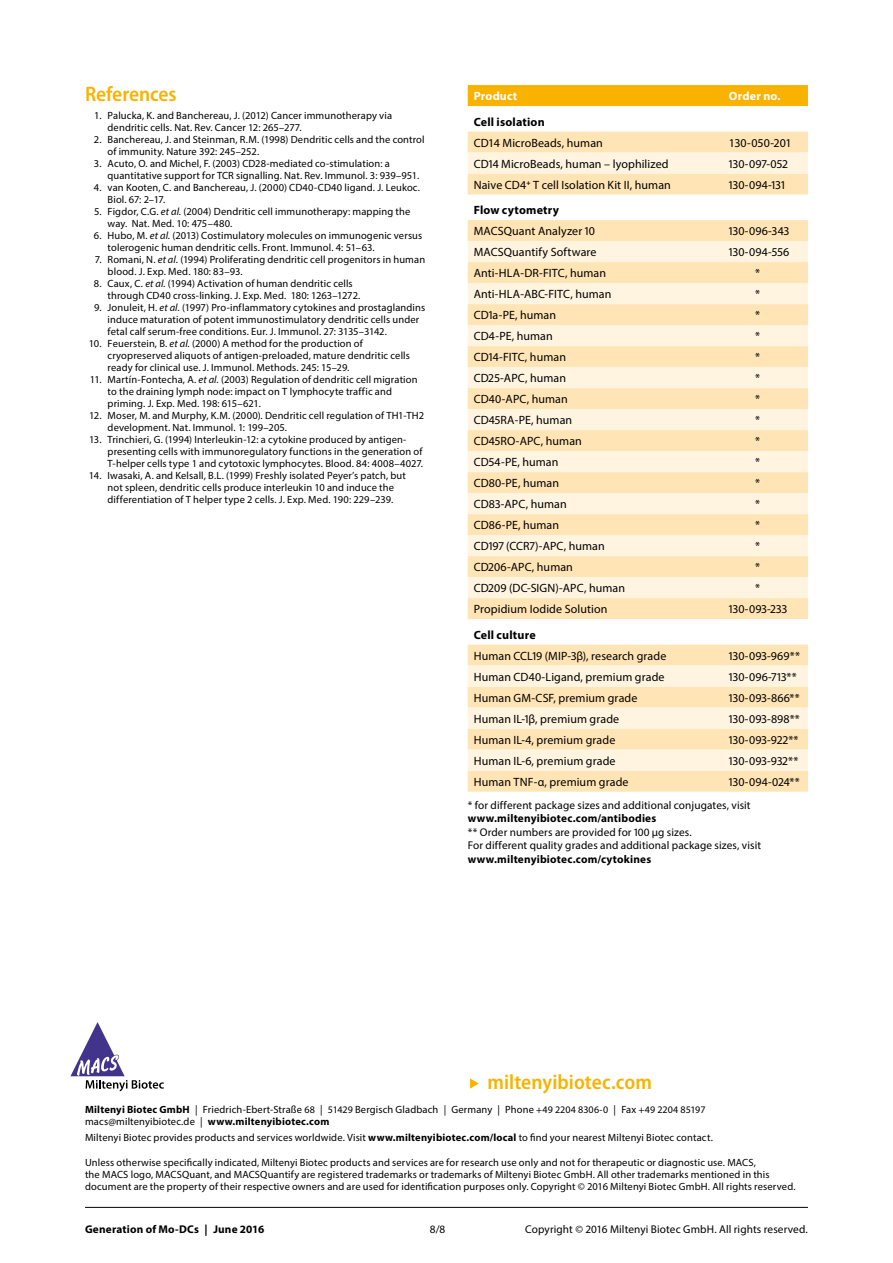
<style>
.page{position:relative;width:893px;height:1263px;background:#fff}
.page>*{position:absolute;margin:0;border:0;box-sizing:border-box;transform-origin:0 0}
.t1{font:600 semi-condensed 21px "Myriad Pro";color:#f9b200}
.t2{font:12px "Myriad Pro";letter-spacing:.005em;color:#000}
.t3{font:700 12px "Myriad Pro";letter-spacing:.015em;color:#000}
.t4{font:700 12px "Myriad Pro";letter-spacing:.015em;color:#fff}
.t5{font:11.25px/13.5px "Myriad Pro";letter-spacing:.01em;color:#000}
.t6{font:700 11.25px "Myriad Pro";letter-spacing:.015em;color:#000}
.t7{font:10.5px/12px "Myriad Pro";letter-spacing:.01em;color:#000}
.s1{font-style:italic}
.s2{font-weight:700}
.s3{font-size:10.05px}
</style>
<div class="page">
<div style="left:468px;top:85px;width:340px;height:21px;background:#f9b200"></div>
<div style="left:468px;top:132px;width:340px;height:660px;background:#ffe4b5"></div>
<svg style="left:468px;top:153px;width:340px;height:618px;background:#ffedce"></svg>
<svg style="left:470px;top:1078px;width:9px;height:11px"></svg>
<hr style="left:85px;top:1207px;width:723px;height:1px;background:#000">
<svg style="left:70px;top:1022px;width:94px;height:69px"></svg>
<h1 class="t1" style="left:85px;top:82px;width:93px">References</h1>
<p class="t7" style="left:108px;top:109px;width:286px;text-indent:-13px">1. Palucka, K. and Banchereau, J. (2012) Cancer immunotherapy via dendritic cells. Nat. Rev. Cancer 12: 265–277.</p>
<p class="t7" style="left:108px;top:133px;width:319px;text-indent:-14px">2. Banchereau, J. and Steinman, R.M. (1998) Dendritic cells and the control of immunity. Nature 392: 245–252.</p>
<p class="t7" style="left:108px;top:157px;width:313px;text-indent:-14px">3. Acuto, O. and Michel, F. (2003) CD28-mediated co-stimulation: a quantitative support for TCR signalling. Nat. Rev. Immunol. 3: 939–951.</p>
<p class="t7" style="left:108px;top:181px;width:314px;text-indent:-14px">4. van Kooten, C. and Banchereau, J. (2000) CD40-CD40 ligand. J. Leukoc.<br>Biol. 67: 2–17.</p>
<p class="t7" style="left:108px;top:205px;width:304px;text-indent:-14px">5. Figdor, C.G. <span class="s1">et al.</span> (2004) Dendritic cell immunotherapy: mapping the way. Nat. Med. 10: 475–480.</p>
<p class="t7" style="left:108px;top:229px;width:316px;text-indent:-14px">6. Hubo, M. <span class="s1">et al.</span> (2013) Costimulatory molecules on immunogenic versus tolerogenic human dendritic cells. Front. Immunol. 4: 51–63.</p>
<p class="t7" style="left:108px;top:254px;width:319px;text-indent:-13px">7. Romani, N. <span class="s1">et al.</span> (1994) Proliferating dendritic cell progenitors in human blood. J. Exp. Med. 180: 83–93.</p>
<p class="t7" style="left:108px;top:278px;width:254px;text-indent:-14px">8. Caux, C. <span class="s1">et al.</span> (1994) Activation of human dendritic cells through CD40 cross-linking. J. Exp. Med. 180: 1263–1272.</p>
<p class="t7" style="left:108px;top:302px;width:319px;text-indent:-13px">9. Jonuleit, H. <span class="s1">et al.</span> (1997) Pro-inflammatory cytokines and prostaglandins induce maturation of potent immunostimulatory dendritic cells under fetal calf serum-free conditions. Eur. J. Immunol. 27: 3135–3142.</p>
<p class="t7" style="left:108px;top:338px;width:304px;text-indent:-19px">10. Feuerstein, B. <span class="s1">et al.</span> (2000) A method for the production of cryopreserved aliquots of antigen-preloaded, mature dendritic cells ready for clinical use. J. Immunol. Methods. 245: 15–29.</p>
<p class="t7" style="left:108px;top:374px;width:311px;text-indent:-18px">11. Martín-Fontecha, A. <span class="s1">et al.</span> (2003) Regulation of dendritic cell migration to the draining lymph node: impact on T lymphocyte traffic and priming. J. Exp. Med. 198: 615–621.</p>
<p class="t7" style="left:108px;top:410px;width:318px;text-indent:-19px">12. Moser, M. and Murphy, K.M. (2000). Dendritic cell regulation of TH1-TH2 development. Nat. Immunol. 1: 199–205.</p>
<p class="t7" style="left:108px;top:434px;width:317px;text-indent:-18px">13. Trinchieri, G. (1994) Interleukin-12: a cytokine produced by antigen&shy;presenting cells with immunoregulatory functions in the generation of<br>T-helper cells type 1 and cytotoxic lymphocytes. Blood. 84: 4008–4027.</p>
<p class="t7" style="left:108px;top:470px;width:300px;text-indent:-19px">14. Iwasaki, A. and Kelsall, B.L. (1999) Freshly isolated Peyer’s patch, but not spleen, dendritic cells produce interleukin 10 and induce the differentiation of T helper type 2 cells. J. Exp. Med. 190: 229–239.</p>
<p class="t4" style="left:474px;top:88px;width:45px">Product</p>
<p class="t4" style="left:729px;top:88px;width:53px">Order no.</p>
<p class="t3" style="left:474px;top:114px;width:72px">Cell isolation</p>
<p class="t2" style="left:474px;top:135px;width:131px">CD14 MicroBeads, human</p>
<p class="t2" style="left:729px;top:135px;width:64px">130-050-201</p>
<p class="t2" style="left:474px;top:156px;width:196px">CD14 MicroBeads, human – lyophilized</p>
<p class="t2" style="left:729px;top:156px;width:60px">130-097-052</p>
<p class="t2" style="left:474px;top:177px;width:199px">Naive CD4<sup>+</sup> T cell Isolation Kit II, human</p>
<p class="t2" style="left:729px;top:177px;width:58px">130-094-131</p>
<p class="t3" style="left:474px;top:202px;width:87px">Flow cytometry</p>
<p class="t2" style="left:474px;top:224px;width:123px">MACSQuant Analyzer 10</p>
<p class="t2" style="left:729px;top:224px;width:62px">130-096-343</p>
<p class="t2" style="left:474px;top:245px;width:124px">MACSQuantify Software</p>
<p class="t2" style="left:729px;top:245px;width:62px">130-094-556</p>
<p class="t2" style="left:474px;top:266px;width:134px">Anti-HLA-DR-FITC, human</p>
<p class="t2" style="left:755px;top:266px;width:6px">*</p>
<p class="t2" style="left:474px;top:287px;width:139px">Anti-HLA-ABC-FITC, human</p>
<p class="t2" style="left:755px;top:287px;width:6px">*</p>
<p class="t2" style="left:474px;top:308px;width:84px">CD1a-PE, human</p>
<p class="t2" style="left:755px;top:308px;width:6px">*</p>
<p class="t2" style="left:474px;top:329px;width:81px">CD4-PE, human</p>
<p class="t2" style="left:755px;top:329px;width:6px">*</p>
<p class="t2" style="left:474px;top:350px;width:94px">CD14-FITC, human</p>
<p class="t2" style="left:755px;top:350px;width:6px">*</p>
<p class="t2" style="left:474px;top:371px;width:94px">CD25-APC, human</p>
<p class="t2" style="left:755px;top:371px;width:6px">*</p>
<p class="t2" style="left:474px;top:392px;width:96px">CD40-APC, human</p>
<p class="t2" style="left:755px;top:392px;width:6px">*</p>
<p class="t2" style="left:474px;top:413px;width:100px">CD45RA-PE, human</p>
<p class="t2" style="left:755px;top:413px;width:6px">*</p>
<p class="t2" style="left:474px;top:434px;width:110px">CD45RO-APC, human</p>
<p class="t2" style="left:755px;top:434px;width:6px">*</p>
<p class="t2" style="left:474px;top:455px;width:86px">CD54-PE, human</p>
<p class="t2" style="left:755px;top:455px;width:6px">*</p>
<p class="t2" style="left:474px;top:476px;width:87px">CD80-PE, human</p>
<p class="t2" style="left:755px;top:476px;width:6px">*</p>
<p class="t2" style="left:474px;top:497px;width:94px">CD83-APC, human</p>
<p class="t2" style="left:755px;top:497px;width:6px">*</p>
<p class="t2" style="left:474px;top:518px;width:87px">CD86-PE, human</p>
<p class="t2" style="left:755px;top:518px;width:6px">*</p>
<p class="t2" style="left:474px;top:539px;width:133px">CD197 (CCR7)-APC, human</p>
<p class="t2" style="left:755px;top:539px;width:6px">*</p>
<p class="t2" style="left:474px;top:560px;width:101px">CD206-APC, human</p>
<p class="t2" style="left:755px;top:560px;width:6px">*</p>
<p class="t2" style="left:474px;top:581px;width:153px">CD209 (DC-SIGN)-APC, human</p>
<p class="t2" style="left:755px;top:581px;width:6px">*</p>
<p class="t2" style="left:474px;top:602px;width:135px">Propidium Iodide Solution</p>
<p class="t2" style="left:729px;top:602px;width:60px">130-093-233</p>
<p class="t3" style="left:474px;top:627px;width:63px">Cell culture</p>
<p class="t2" style="left:474px;top:648px;width:194px">Human CCL19 (MIP-3β), research grade</p>
<p class="t2" style="left:729px;top:648px;width:73px">130-093-969**</p>
<p class="t2" style="left:474px;top:669px;width:192px">Human CD40-Ligand, premium grade</p>
<p class="t2" style="left:729px;top:669px;width:69px">130-096-713**</p>
<p class="t2" style="left:474px;top:690px;width:165px">Human GM-CSF, premium grade</p>
<p class="t2" style="left:729px;top:690px;width:72px">130-093-866**</p>
<p class="t2" style="left:474px;top:711px;width:147px">Human IL-1β, premium grade</p>
<p class="t2" style="left:729px;top:711px;width:72px">130-093-898**</p>
<p class="t2" style="left:474px;top:732px;width:143px">Human IL-4, premium grade</p>
<p class="t2" style="left:729px;top:732px;width:71px">130-093-922**</p>
<p class="t2" style="left:474px;top:753px;width:143px">Human IL-6, premium grade</p>
<p class="t2" style="left:729px;top:753px;width:71px">130-093-932**</p>
<p class="t2" style="left:474px;top:774px;width:156px">Human TNF-α, premium grade</p>
<p class="t2" style="left:729px;top:774px;width:72px">130-094-024**</p>
<p class="t5" style="left:468px;top:798px;width:284px">* for different package sizes and additional conjugates, visit</p>
<p class="t6" style="left:468px;top:811px;width:190px">www.miltenyibiotec.com/antibodies</p>
<p class="t5" style="left:468px;top:825px;width:295px">** Order numbers are provided for 100 µg sizes.<br>For different quality grades and additional package sizes, visit</p>
<p class="t6" style="left:468px;top:851px;width:185px">www.miltenyibiotec.com/cytokines</p>
<h1 class="t1" style="left:487px;top:1070px;width:166px">miltenyibiotec.com</h1>
<p class="t7" style="left:85px;top:1103px;width:622px"><span class="s2">Miltenyi Biotec GmbH</span> | Friedrich-Ebert-Straße <span class="s3">68</span> | <span class="s3">51429</span> Bergisch Gladbach | Germany | Phone <span class="s3">+49 2204 8306-0</span> | Fax <span class="s3">+49 2204 85197 </span>macs@miltenyibiotec.de | <span class="s2">www.miltenyibiotec.com</span></p>
<p class="t7" style="left:85px;top:1132px;width:629px">Miltenyi Biotec provides products and services worldwide. Visit <span class="s2">www.miltenyibiotec.com/local</span> to find your nearest Miltenyi Biotec contact.</p>
<p class="t7" style="left:85px;top:1157px;width:712px">Unless otherwise specifically indicated, Miltenyi Biotec products and services are for research use only and not for therapeutic or diagnostic use. MACS,<br>the MACS logo, MACSQuant, and MACSQuantify are registered trademarks or trademarks of Miltenyi Biotec GmbH. All other trademarks mentioned in this document are the property of their respective owners and are used for identification purposes only. Copyright © 2016 Miltenyi Biotec GmbH. All rights reserved.</p>
<p class="t6" style="left:85px;top:1222px;width:181px">Generation of Mo-DCs | June 2016</p>
<p class="t5" style="left:430px;top:1222px;width:17px">8/8</p>
<p class="t5" style="left:525px;top:1222px;width:284px">Copyright © 2016 Miltenyi Biotec GmbH. All rights reserved.</p>
</div>
